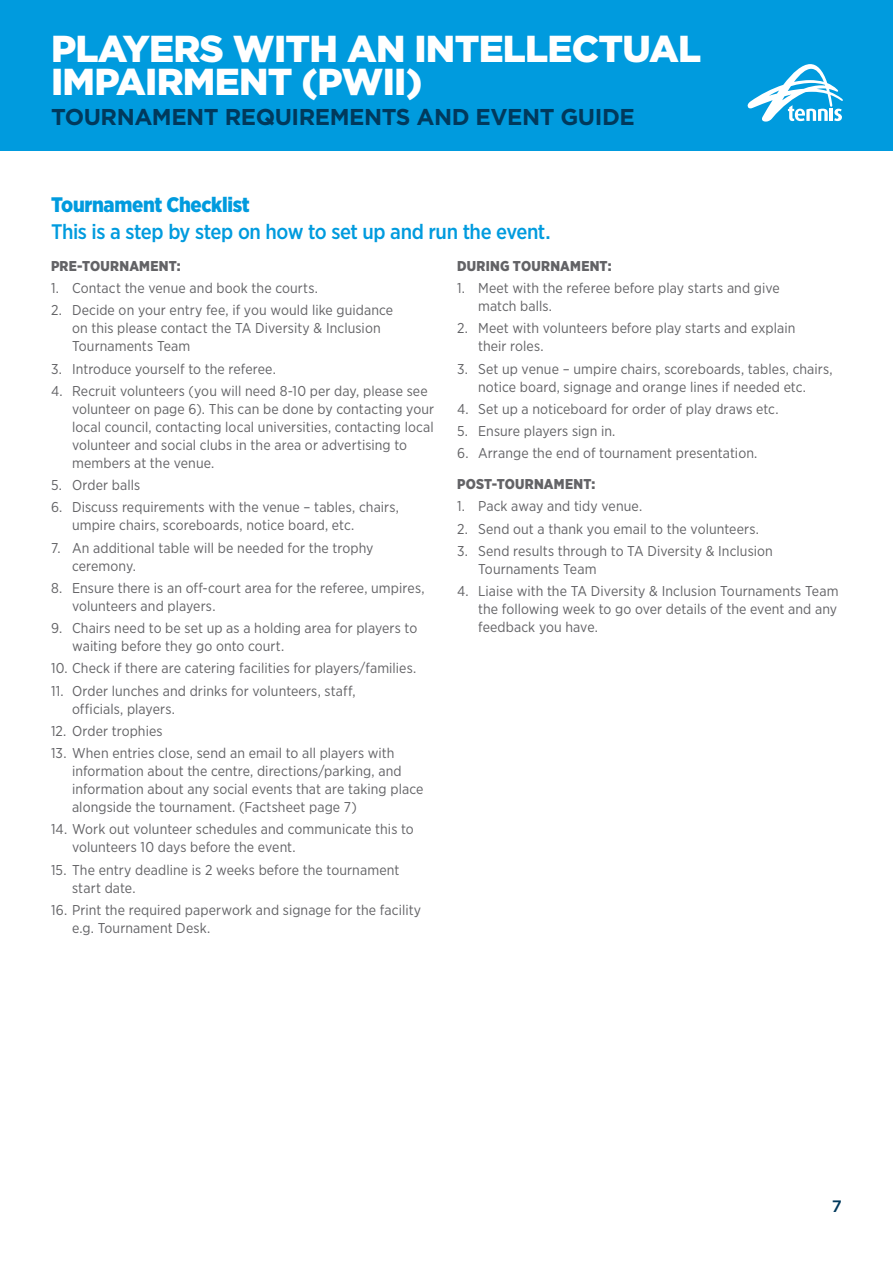
<style>
.page{position:relative;width:893px;height:1263px;background:#fff}
.page>*{position:absolute;margin:0;border:0;box-sizing:border-box;transform-origin:0 0}
.t1{font:900 37.5px/33px "Gotham HTF";letter-spacing:-.02em;color:#fff}
.t2{font:700 22.95px "Gotham HTF";letter-spacing:-.02em;color:#00395c}
.t3{font:500 21px "Gotham Narrow";letter-spacing:-.02em;color:#009bde}
.t4{font:900 21px "Gotham Narrow";letter-spacing:-.015em;color:#009bde}
.t5{font:500 16.5px "Gotham HTF";color:#00395c}
.t6{font:14.25px/18px "Gotham Narrow";letter-spacing:.005em;color:#636366}
.t7{font:900 14.25px "Gotham Narrow";letter-spacing:.015em;color:#636366}
</style>
<div class="page">
<div style="left:0;top:0;width:893px;height:151px;background:#009bde"></div>
<svg style="left:747px;top:64px;width:96px;height:58px"></svg>
<h1 class="t1" style="left:51px;top:32px;width:652px">PLAYERS WITH AN INTELLECTUAL<br>IMPAIRMENT (PWII)</h1>
<h2 class="t2" style="left:51px;top:104px;width:585px">TOURNAMENT REQUIREMENTS AND EVENT GUIDE</h2>
<h3 class="t4" style="left:51px;top:191px;width:200px">Tournament Checklist</h3>
<h3 class="t3" style="left:51px;top:218px;width:501px">This is a step by step on how to set up and run the event.</h3>
<p class="t7" style="left:51px;top:256px;width:131px">PRE-TOURNAMENT:</p>
<p class="t6" style="left:51px;top:279px;width:269px">1. Contact the venue and book the courts.</p>
<p class="t6" style="left:72px;top:301px;width:323px;text-indent:-21px">2. Decide on your entry fee, if you would like guidance on this please contact the TA Diversity &amp; Inclusion<br>Tournaments Team</p>
<p class="t6" style="left:51px;top:359px;width:226px">3. Introduce yourself to the referee.</p>
<p class="t6" style="left:72px;top:382px;width:364px;text-indent:-21px">4. Recruit volunteers (you will need 8-10 per day, please see volunteer on page 6). This can be done by contacting your local council, contacting local universities, contacting local volunteer and social clubs in the area or advertising to members at the venue.</p>
<p class="t6" style="left:51px;top:476px;width:91px">5. Order balls</p>
<p class="t6" style="left:72px;top:498px;width:328px;text-indent:-21px">6. Discuss requirements with the venue – tables, chairs, umpire chairs, scoreboards, notice board, etc.</p>
<p class="t6" style="left:72px;top:538px;width:303px;text-indent:-21px">7. An additional table will be needed for the trophy ceremony.</p>
<p class="t6" style="left:72px;top:579px;width:354px;text-indent:-21px">8. Ensure there is an off-court area for the referee, umpires, volunteers and players.</p>
<p class="t6" style="left:72px;top:619px;width:347px;text-indent:-21px">9. Chairs need to be set up as a holding area for players to waiting before they go onto court.</p>
<p class="t6" style="left:51px;top:659px;width:367px">10. Check if there are catering facilities for players/families.</p>
<p class="t6" style="left:72px;top:681px;width:285px;text-indent:-21px">11. Order lunches and drinks for volunteers, staff, officials, players.</p>
<p class="t6" style="left:51px;top:722px;width:113px">12. Order trophies</p>
<p class="t6" style="left:72px;top:744px;width:353px;text-indent:-21px">13. When entries close, send an email to all players with information about the centre, directions/parking, and information about any social events that are taking place alongside the tournament. (Factsheet page 7)</p>
<p class="t6" style="left:72px;top:820px;width:343px;text-indent:-21px">14. Work out volunteer schedules and communicate this to volunteers 10 days before the event.</p>
<p class="t6" style="left:72px;top:860px;width:329px;text-indent:-21px">15. The entry deadline is 2 weeks before the tournament start date.</p>
<p class="t6" style="left:72px;top:901px;width:351px;text-indent:-21px">16. Print the required paperwork and signage for the facility e.g. Tournament Desk.</p>
<p class="t7" style="left:457px;top:256px;width:156px">DURING TOURNAMENT:</p>
<p class="t6" style="left:478px;top:279px;width:303px;text-indent:-21px">1. Meet with the referee before play starts and give match balls.</p>
<p class="t6" style="left:478px;top:319px;width:319px;text-indent:-21px">2. Meet with volunteers before play starts and explain their roles.</p>
<p class="t6" style="left:457px;top:359px;width:377px;text-align:center">3. Set up venue – umpire chairs, scoreboards, tables, chairs, notice board, signage and orange lines if needed etc.</p>
<p class="t6" style="left:457px;top:400px;width:323px">4. Set up a noticeboard for order of play draws etc.</p>
<p class="t6" style="left:457px;top:422px;width:160px">5. Ensure players sign in.</p>
<p class="t6" style="left:457px;top:444px;width:302px">6. Arrange the end of tournament presentation.</p>
<p class="t7" style="left:457px;top:475px;width:140px">POST-TOURNAMENT:</p>
<p class="t6" style="left:457px;top:497px;width:187px">1. Pack away and tidy venue.</p>
<p class="t6" style="left:457px;top:519px;width:303px">2. Send out a thank you email to the volunteers.</p>
<p class="t6" style="left:478px;top:542px;width:296px;text-indent:-21px">3. Send results through to TA Diversity &amp; Inclusion<br>Tournaments Team</p>
<p class="t6" style="left:478px;top:582px;width:362px;text-align:justify;text-indent:-21px">4. Liaise with the TA Diversity &amp; Inclusion Tournaments Team the following week to go over details of the event and any feedback you have.</p>
<p class="t5" style="left:832px;top:1197px;width:12px">7</p>
</div>
